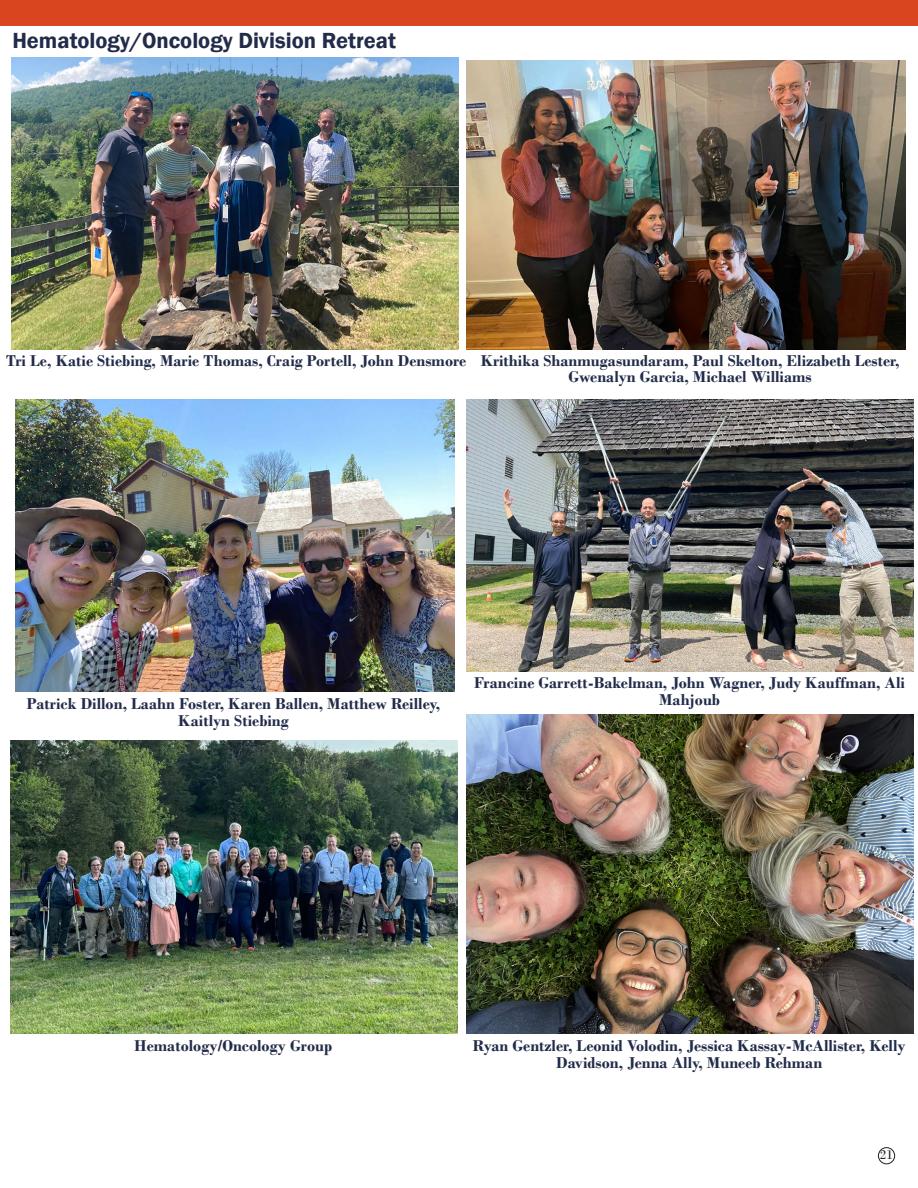
<style>
.page{position:relative;width:918px;height:1188px;background:#fff}
.page>*{position:absolute;margin:0;border:0;box-sizing:border-box;transform-origin:0 0}
.t1{font:600 22.5px "Franklin Gothic";color:#222c4a}
.t2{font:700 16.5px/16.5px "Bodoni";color:#222c4a;text-align:center}
.t3{font:13.5px "Bodoni";color:#231f20}
</style>
<div class="page">
<div style="left:0;top:0;width:918px;height:25px;background:#d9451f"></div>
<img style="left:11px;top:57px;width:447px;height:293px">
<img style="left:466px;top:60px;width:440px;height:290px">
<img style="left:15px;top:399px;width:439px;height:293px">
<img style="left:466px;top:399px;width:448px;height:273px">
<img style="left:10px;top:741px;width:448px;height:292px">
<img style="left:467px;top:714px;width:446px;height:319px">
<div style="left:878px;top:1147px;width:17px;height:17px;border:1px solid #231f20;border-radius:50%"></div>
<p class="t1" style="left:12px;top:27px;width:385px">Hematology/Oncology Division Retreat</p>
<p class="t2" style="left:6px;top:352px;width:462px">Tri Le, Katie Stiebing, Marie Thomas, Craig Portell, John Densmore</p>
<p class="t2" style="left:481px;top:352px;width:420px">Krithika Shanmugasundaram, Paul Skelton, Elizabeth Lester,<br>Gwenalyn Garcia, Michael Williams</p>
<p class="t2" style="left:27px;top:696px;width:415px">Patrick Dillon, Laahn Foster, Karen Ballen, Matthew Reilley,<br>Kaitlyn Stiebing</p>
<p class="t2" style="left:474px;top:675px;width:432px">Francine Garrett-Bakelman, John Wagner, Judy Kauffman, Ali<br>Mahjoub</p>
<p class="t2" style="left:134px;top:1037px;width:199px">Hematology/Oncology Group</p>
<p class="t2" style="left:473px;top:1037px;width:434px">Ryan Gentzler, Leonid Volodin, Jessica Kassay-McAllister, Kelly<br>Davidson, Jenna Ally, Muneeb Rehman</p>
<p class="t3" style="left:880px;top:1147px;width:15px">21</p>
</div>
